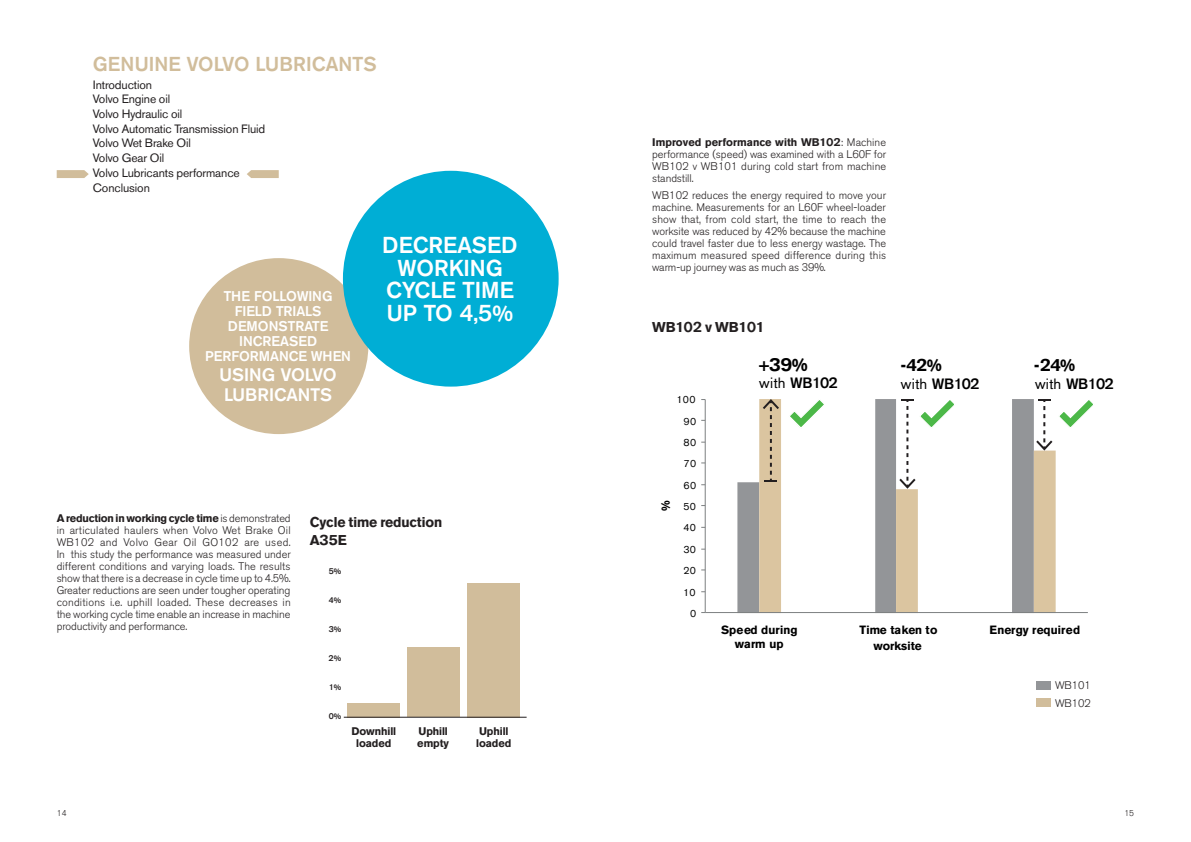
<style>
.page{position:relative;width:1191px;height:842px;background:#fff}
.page>*{position:absolute;margin:0;border:0;box-sizing:border-box;transform-origin:0 0}
.Brochure_KeyFeatures{font:500 22.9px/22.9px "Volvo Sans Pro";color:#fff;text-align:center}
.Style_de_paragraphe{font:500 20px "Volvo Sans Pro";letter-spacing:.005em;color:#d1bd9b}
.Brochure_KeyFeatures-2{font:500 18px/20px "Volvo Sans Pro";color:#fff}
.t1{font:700 17.8px "Volvo Sans Pro";color:#000001}
.t2{font:700 16.9px "Volvo Sans Pro";color:#000001}
.t3{font:500 14.9px "Volvo Sans Pro";letter-spacing:-.03em;color:#000001}
.Style_de_paragraphe-2{font:700 14.1px/18px "Volvo Sans Pro";letter-spacing:-.005em;color:#231f20}
.Brochure_KeyFeatures-3{font:500 14px/15px "Volvo Sans Pro";color:#fff;text-align:center}
.Style_de_paragraphe-3{font:12px "Volvo Sans Pro";letter-spacing:-.005em;color:#231f20}
.t4{font:700 11.9px/14.3px "Volvo Sans Pro";letter-spacing:.005em;color:#000001;text-align:center}
.Brochure_BodyText{font:300 11px/12px "Volvo Sans Pro";letter-spacing:-.005em;color:#231f20;text-align:justify}
.Brochure_BodyText-2{font:700 11px/12px "Volvo Sans Pro";letter-spacing:-.005em;color:#231f20}
.t5{font:9.9px "Volvo Sans Pro";letter-spacing:.03em;color:#000001}
.t6{font:300 8.5px "Volvo Sans Pro";color:#231f20}
.Brochure_KeyFeatures-4{font:500 8.2px "Volvo Sans Pro";color:#231f20}
.s1{font-weight:700}
.s2{font-weight:400}
</style>
<div class="page">
<div style="left:189px;top:258px;width:179px;height:176px;background:#d1bd9b;border-radius:50%"></div>
<svg style="left:57px;top:170px;width:32px;height:8px"></svg>
<svg style="left:247px;top:170px;width:32px;height:8px"></svg>
<div style="left:347px;top:703px;width:52px;height:14px;background:#d1bd9b"></div>
<div style="left:407px;top:647px;width:52px;height:70px;background:#d1bd9b"></div>
<div style="left:468px;top:583px;width:52px;height:134px;background:#d1bd9b"></div>
<hr style="left:344px;top:717px;width:182px;height:1px;background:#231f20">
<div style="left:737px;top:482px;width:22px;height:130px;background:#939598"></div>
<svg style="left:759px;top:399px;width:296px;height:213px"></svg>
<hr style="left:704px;top:399px;width:1px;height:213px;background:#7d8081">
<hr style="left:705px;top:612px;width:382px;height:1px;background:#7d8081">
<svg style="left:763px;top:399px;width:16px;height:83px"></svg>
<div style="left:1035px;top:681px;width:15px;height:8px;background:#939598"></div>
<div style="left:1035px;top:699px;width:15px;height:8px;background:#d1bd9b"></div>
<svg style="left:787px;top:399px;width:39px;height:31px"></svg>
<svg style="left:899px;top:399px;width:58px;height:90px"></svg>
<svg style="left:1036px;top:399px;width:57px;height:52px"></svg>
<div style="left:343px;top:171px;width:215px;height:216px;background:#00aed5;border-radius:50%"></div>
<p class="Style_de_paragraphe" style="left:93px;top:52px;width:285px">GENUINE VOLVO LUBRICANTS</p>
<p class="Style_de_paragraphe-3" style="left:93px;top:77px;width:61px">Introduction</p>
<p class="Style_de_paragraphe-3" style="left:93px;top:92px;width:79px">Volvo Engine oil</p>
<p class="Style_de_paragraphe-3" style="left:93px;top:107px;width:91px">Volvo Hydraulic oil</p>
<p class="Style_de_paragraphe-3" style="left:93px;top:121px;width:174px">Volvo Automatic Transmission Fluid</p>
<p class="Style_de_paragraphe-3" style="left:93px;top:136px;width:100px">Volvo Wet Brake Oil</p>
<p class="Style_de_paragraphe-3" style="left:93px;top:151px;width:73px">Volvo Gear Oil</p>
<p class="Style_de_paragraphe-3" style="left:93px;top:165px;width:148px">Volvo Lubricants performance</p>
<p class="Style_de_paragraphe-3" style="left:93px;top:180px;width:59px">Conclusion</p>
<p class="Brochure_KeyFeatures-3" style="left:205px;top:289px;width:147px">THE FOLLOWING<br>FIELD TRIALS<br>DEMONSTRATE<br>INCREASED<br>PERFORMANCE WHEN</p>
<p class="Brochure_KeyFeatures-2" style="left:220px;top:365px;width:118px">USING VOLVO<br>LUBRICANTS</p>
<p class="Brochure_KeyFeatures" style="left:382px;top:233px;width:137px">DECREASED<br>WORKING<br>CYCLE TIME<br>UP TO 4,5%</p>
<p class="Brochure_BodyText" style="left:57px;top:512px;width:236px"><span class="s1">A reduction in working cycle time</span> is demonstrated in articulated haulers when Volvo Wet Brake Oil WB102 and Volvo Gear Oil GO102 are used.<br>In this study the performance was measured under different conditions and varying loads. The results show that there is a decrease in cycle time up to 4.5%.<br>Greater reductions are seen under tougher operating conditions i.e. uphill loaded. These decreases in the working cycle time enable an increase in machine productivity and performance.</p>
<p class="Style_de_paragraphe-2" style="left:310px;top:513px;width:134px">Cycle time reduction<br>A35E</p>
<p class="Brochure_KeyFeatures-4" style="left:329px;top:566px;width:14px">5%</p>
<p class="Brochure_KeyFeatures-4" style="left:329px;top:595px;width:14px">4%</p>
<p class="Brochure_KeyFeatures-4" style="left:329px;top:624px;width:14px">3%</p>
<p class="Brochure_KeyFeatures-4" style="left:328px;top:653px;width:14px">2%</p>
<p class="Brochure_KeyFeatures-4" style="left:329px;top:682px;width:14px">1%</p>
<p class="Brochure_KeyFeatures-4" style="left:329px;top:711px;width:14px">0%</p>
<p class="Brochure_BodyText-2" style="left:351px;top:725px;width:46px;text-align:center">Downhill loaded</p>
<p class="Brochure_BodyText-2" style="left:417px;top:725px;width:33px">Uphill empty</p>
<p class="Brochure_BodyText-2" style="left:476px;top:725px;width:37px">Uphill loaded</p>
<p class="Brochure_BodyText" style="left:652px;top:136px;width:235px"><span class="s1">Improved performance with WB102</span>: Machine performance (speed) was examined with a L60F for WB102 v WB101 during cold start from machine standstill.</p>
<p class="Brochure_BodyText" style="left:652px;top:190px;width:236px">WB102 reduces the energy required to move your machine. Measurements for an L60F wheel-loader show that, from cold start, the time to reach the worksite was reduced by 42% because the machine could travel faster due to less energy wastage. The maximum measured speed difference during this warm-up journey was as much as 39%.</p>
<p class="Style_de_paragraphe-2" style="left:652px;top:318px;width:113px">WB102 v WB101</p>
<p class="t5" style="left:677px;top:394px;width:20px">100</p>
<p class="t5" style="left:683px;top:415px;width:14px">90</p>
<p class="t5" style="left:683px;top:437px;width:14px">80</p>
<p class="t5" style="left:683px;top:458px;width:14px">70</p>
<p class="t4" style="left:658px;top:511px;width:12px;rotate:-90deg">%</p>
<p class="t5" style="left:683px;top:479px;width:14px">60</p>
<p class="t5" style="left:683px;top:501px;width:14px">50</p>
<p class="t5" style="left:683px;top:522px;width:14px">40</p>
<p class="t5" style="left:683px;top:543px;width:14px">30</p>
<p class="t5" style="left:683px;top:565px;width:14px">20</p>
<p class="t5" style="left:683px;top:586px;width:14px">10</p>
<p class="t5" style="left:690px;top:607px;width:8px">0</p>
<p class="t1" style="left:759px;top:354px;width:50px">+39%</p>
<p class="t2" style="left:900px;top:355px;width:43px">-42%</p>
<p class="t3" style="left:759px;top:374px;width:80px"><span class="s2">with</span> WB102</p>
<p class="t3" style="left:901px;top:375px;width:80px"><span class="s2">with</span> WB102</p>
<p class="t3" style="left:1035px;top:375px;width:80px"><span class="s2">with</span> WB102</p>
<p class="t2" style="left:1033px;top:355px;width:43px">-24%</p>
<p class="t4" style="left:721px;top:623px;width:78px">Speed during warm up</p>
<p class="t4" style="left:859px;top:622px;width:80px;line-height:16.1px">Time taken to worksite</p>
<p class="t4" style="left:989px;top:623px;width:92px">Energy required</p>
<p class="Brochure_BodyText" style="left:1055px;top:679px;width:37px">WB101</p>
<p class="Brochure_BodyText" style="left:1055px;top:697px;width:37px">WB102</p>
<p class="t6" style="left:57px;top:808px;width:11px">14</p>
<p class="t6" style="left:1124px;top:808px;width:11px">15</p>
</div>
